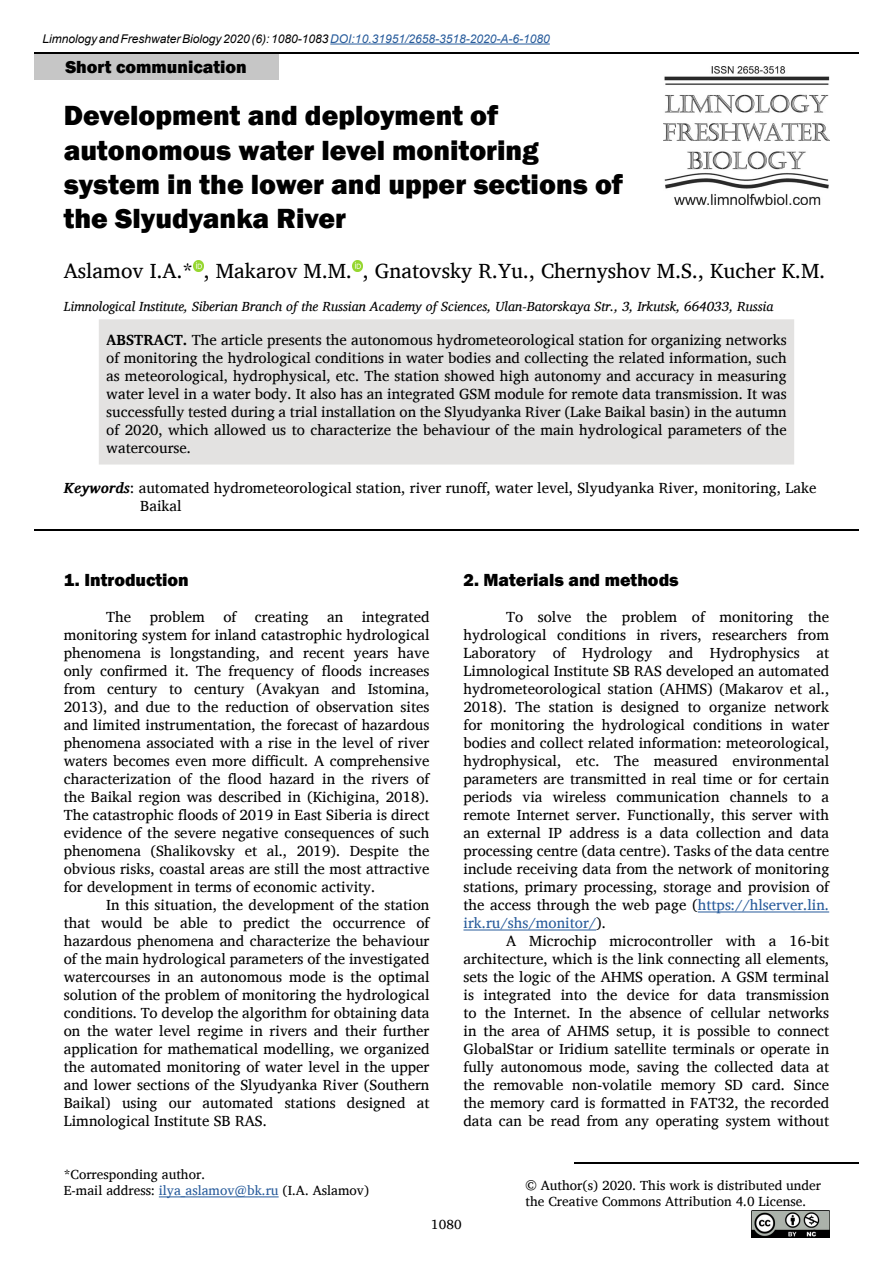
<style>
.page{position:relative;width:893px;height:1263px;background:#fff}
.page>*{position:absolute;margin:0;border:0;box-sizing:border-box;transform-origin:0 0}
.t1{font:800 28.5px/34.2px "Franklin Gothic";color:#000}
.t2{font:21px "Charis SIL";color:#000}
.t3{font:800 18px "Franklin Gothic";color:#000}
.t4{font:15px/18px "Charis SIL";color:#000;text-align:justify}
.t5{font:13.5px/16.2px "Charis SIL";color:#000}
.t6{font:italic 13.5px "Charis SIL";color:#000}
.t7{font:italic 12px "Arial";color:#000}
.s1{color:#275b9b}
.s2{font-weight:700}
.s3{font-weight:700;font-style:italic}
</style>
<div class="page">
<hr style="left:34px;top:52px;width:825px;height:2px;background:#000">
<hr style="left:330px;top:44px;width:220px;height:1px;background:#275b9b">
<img style="left:663px;top:67px;width:166px;height:138px">
<div style="left:34px;top:54px;width:244px;height:26px;background:#c6c6c6"></div>
<img style="left:751px;top:1210px;width:78px;height:27px">
<hr style="left:574px;top:1162px;width:285px;height:1px;background:#000">
<hr style="left:698px;top:911px;width:131px;height:1px;background:#275b9b">
<hr style="left:463px;top:929px;width:133px;height:1px;background:#275b9b">
<hr style="left:159px;top:1196px;width:120px;height:1px;background:#275b9b">
<div style="left:99px;top:319px;width:695px;height:146px;background:#e3e2e1"></div>
<hr style="left:34px;top:529px;width:825px;height:2px;background:#000">
<svg style="left:193px;top:261px;width:11px;height:10px"></svg>
<svg style="left:352px;top:261px;width:11px;height:10px"></svg>
<p class="t7" style="left:43px;top:31px;width:509px">Limnology and Freshwater Biology 2020 (6): 1080-1083 <span class="s1">DOI:10.31951/2658-3518-2020-A-6-1080</span></p>
<p class="t3" style="left:65px;top:55px;width:183px">Short communication</p>
<h1 class="t1" style="left:64px;top:99px;width:561px">Development and deployment of autonomous water level monitoring system in the lower and upper sections of the Slyudyanka River</h1>
<h2 class="t2" style="left:64px;top:259px;width:763px">Aslamov I.A.* , Makarov M.M. , Gnatovsky R.Yu., Chernyshov M.S., Kucher K.M.</h2>
<p class="t6" style="left:64px;top:298px;width:711px">Limnological Institute, Siberian Branch of the Russian Academy of Sciences, Ulan-Batorskaya Str., 3, Irkutsk, 664033, Russia</p>
<p class="t4" style="left:106px;top:331px;width:682px"><span class="s2">ABSTRACT.</span> The article presents the autonomous hydrometeorological station for organizing networks of monitoring the hydrological conditions in water bodies and collecting the related information, such as meteorological, hydrophysical, etc. The station showed high autonomy and accuracy in measuring water level in a water body. It also has an integrated GSM module for remote data transmission. It was successfully tested during a trial installation on the Slyudyanka River (Lake Baikal basin) in the autumn of 2020, which allowed us to characterize the behaviour of the main hydrological parameters of the watercourse.</p>
<p class="t4" style="left:140px;top:479px;width:677px;text-indent:-77px"><span class="s3">Keywords</span>: automated hydrometeorological station, river runoff, water level, Slyudyanka River, monitoring, Lake<br>Baikal</p>
<p class="t3" style="left:64px;top:568px;width:127px">1. Introduction</p>
<p class="t4" style="left:64px;top:608px;width:367px;text-indent:43px">The problem of creating an integrated monitoring system for inland catastrophic hydrological phenomena is longstanding, and recent years have only confirmed it. The frequency of floods increases from century to century (Avakyan and Istomina, 2013), and due to the reduction of observation sites and limited instrumentation, the forecast of hazardous phenomena associated with a rise in the level of river waters becomes even more difficult. A comprehensive characterization of the flood hazard in the rivers of the Baikal region was described in (Kichigina, 2018).<br>The catastrophic floods of 2019 in East Siberia is direct evidence of the severe negative consequences of such phenomena (Shalikovsky et al., 2019). Despite the obvious risks, coastal areas are still the most attractive for development in terms of economic activity.</p>
<p class="t4" style="left:64px;top:896px;width:367px;text-indent:43px">In this situation, the development of the station that would be able to predict the occurrence of hazardous phenomena and characterize the behaviour of the main hydrological parameters of the investigated watercourses in an autonomous mode is the optimal solution of the problem of monitoring the hydrological conditions. To develop the algorithm for obtaining data on the water level regime in rivers and their further application for mathematical modelling, we organized the automated monitoring of water level in the upper and lower sections of the Slyudyanka River (Southern Baikal) using our automated stations designed at Limnological Institute SB RAS.</p>
<p class="t5" style="left:64px;top:1166px;width:307px">*Corresponding author.<br>E-mail address: <span class="s1">ilya_aslamov@bk.ru</span> (I.A. Aslamov)</p>
<p class="t3" style="left:463px;top:568px;width:217px">2. Materials and methods</p>
<p class="t4" style="left:463px;top:608px;width:367px;text-indent:43px">To solve the problem of monitoring the hydrological conditions in rivers, researchers from Laboratory of Hydrology and Hydrophysics at Limnological Institute SB RAS developed an automated hydrometeorological station (AHMS) (Makarov et al., 2018). The station is designed to organize network for monitoring the hydrological conditions in water bodies and collect related information: meteorological, hydrophysical, etc. The measured environmental parameters are transmitted in real time or for certain periods via wireless communication channels to a remote Internet server. Functionally, this server with an external IP address is a data collection and data processing centre (data centre). Tasks of the data centre include receiving data from the network of monitoring stations, primary processing, storage and provision of the access through the web page (<span class="s1">https://hlserver.lin. irk.ru/shs/monitor/</span>).</p>
<p class="t4" style="left:463px;top:932px;width:367px;text-indent:43px">A Microchip microcontroller with a 16-bit architecture, which is the link connecting all elements, sets the logic of the AHMS operation. A GSM terminal is integrated into the device for data transmission to the Internet. In the absence of cellular networks in the area of AHMS setup, it is possible to connect GlobalStar or Iridium satellite terminals or operate in fully autonomous mode, saving the collected data at the removable non-volatile memory SD card. Since the memory card is formatted in FAT32, the recorded data can be read from any operating system without</p>
<p class="t5" style="left:526px;top:1177px;width:297px">© Author(s) 2020. This work is distributed under the Creative Commons Attribution 4.0 License.</p>
<p class="t5" style="left:431px;top:1216px;width:32px">1080</p>
</div>
